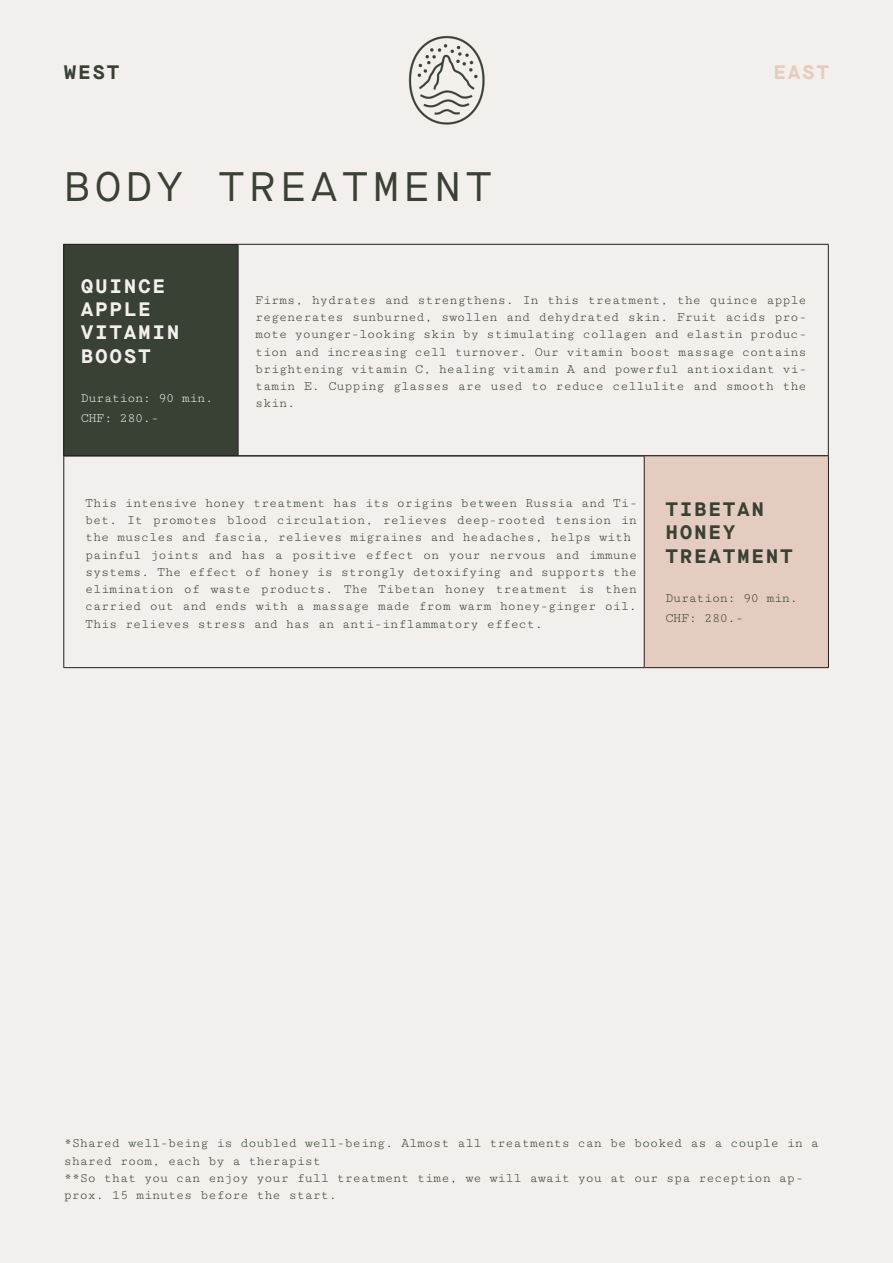
<style>
.page{position:relative;width:893px;height:1263px;background:#f3efec}
.page>*{position:absolute;margin:0;border:0;box-sizing:border-box;transform-origin:0 0}
.t1{font:41.25px "Maison Neue Mono";letter-spacing:.1em;color:#384133}
.t2{font:700 19.5px/23.4px "Maison Neue Mono";letter-spacing:.085em;color:#384133}
.t3{font:700 19.5px/23.4px "Maison Neue Mono";letter-spacing:.085em;color:#f3efec}
.t4{font:700 19.5px "Maison Neue Mono";color:#e5ccc0}
.Preisliste{font:13.5px/17.2px "Cutive Mono";letter-spacing:-.01em;color:#384133;text-align:justify}
.Preisliste-2{font:13.5px "Cutive Mono";letter-spacing:-.03em;color:#f3efec}
.Preisliste-3{font:13.5px "Cutive Mono";letter-spacing:-.03em;color:#384133}
</style>
<div class="page">
<div style="left:64px;top:244px;width:174px;height:212px;background:#384133"></div>
<hr style="left:63px;top:244px;width:175px;height:1px;background:#231f20">
<hr style="left:238px;top:244px;width:591px;height:1px;background:#231f20">
<hr style="left:63px;top:245px;width:1px;height:210px;background:#231f20">
<hr style="left:238px;top:245px;width:1px;height:210px;background:#231f20">
<hr style="left:828px;top:245px;width:1px;height:210px;background:#231f20">
<img style="left:408px;top:35px;width:77px;height:90px">
<div style="left:644px;top:456px;width:184px;height:212px;background:#e5ccc0"></div>
<hr style="left:63px;top:667px;width:581px;height:1px;background:#231f20">
<hr style="left:644px;top:667px;width:185px;height:1px;background:#231f20">
<hr style="left:63px;top:455px;width:581px;height:1px;background:#231f20">
<hr style="left:644px;top:455px;width:185px;height:1px;background:#231f20">
<hr style="left:63px;top:456px;width:1px;height:211px;background:#231f20">
<hr style="left:644px;top:456px;width:1px;height:211px;background:#231f20">
<hr style="left:828px;top:456px;width:1px;height:211px;background:#231f20">
<p class="t2" style="left:64px;top:60px;width:57px">WEST</p>
<p class="t4" style="left:773px;top:58px;width:57px">EAST</p>
<p class="t1" style="left:64px;top:159px;width:430px">BODY TREATMENT</p>
<p class="t3" style="left:81px;top:274px;width:100px">QUINCE<br>APPLE<br>VITAMIN<br>BOOST</p>
<p class="Preisliste-2" style="left:81px;top:391px;width:134px">Duration: 90 min.</p>
<p class="Preisliste-2" style="left:81px;top:411px;width:80px">CHF: 280.-</p>
<p class="Preisliste" style="left:255px;top:292px;width:553px">Firms, hydrates and strengthens. In this treatment, the quince apple regenerates sunburned, swollen and dehydrated skin. Fruit acids pro&shy;mote younger-looking skin by stimulating collagen and elastin produc&shy;tion and increasing cell turnover. Our vitamin boost massage contains brightening vitamin C, healing vitamin A and powerful antioxidant vi&shy;tamin E. Cupping glasses are used to reduce cellulite and smooth the skin.</p>
<p class="Preisliste" style="left:85px;top:494px;width:554px">This intensive honey treatment has its origins between Russia and Ti&shy;bet. It promotes blood circulation, relieves deep-rooted tension in the muscles and fascia, relieves migraines and headaches, helps with</p>
<p class="Preisliste" style="left:85px;top:546px;width:554px">painful joints and has a positive effect on your nervous and immune systems. The effect of honey is strongly detoxifying and supports the elimination of waste products. The Tibetan honey treatment is then carried out and ends with a massage made from warm honey-ginger oil.<br>This relieves stress and has an anti-inflammatory effect.</p>
<p class="t2" style="left:665px;top:497px;width:100px">TIBETAN</p>
<p class="t2" style="left:665px;top:520px;width:129px">HONEY<br>TREATMENT</p>
<p class="Preisliste-3" style="left:665px;top:591px;width:134px">Duration: 90 min.</p>
<p class="Preisliste" style="left:665px;top:610px;width:80px">CHF: 280.-</p>
<p class="Preisliste" style="left:64px;top:1135px;width:757px">*Shared well-being is doubled well-being. Almost all treatments can be booked as a couple in a shared room, each by a therapist</p>
<p class="Preisliste" style="left:64px;top:1169px;width:741px">**So that you can enjoy your full treatment time, we will await you at our spa reception ap&shy;prox. 15 minutes before the start.</p>
</div>
